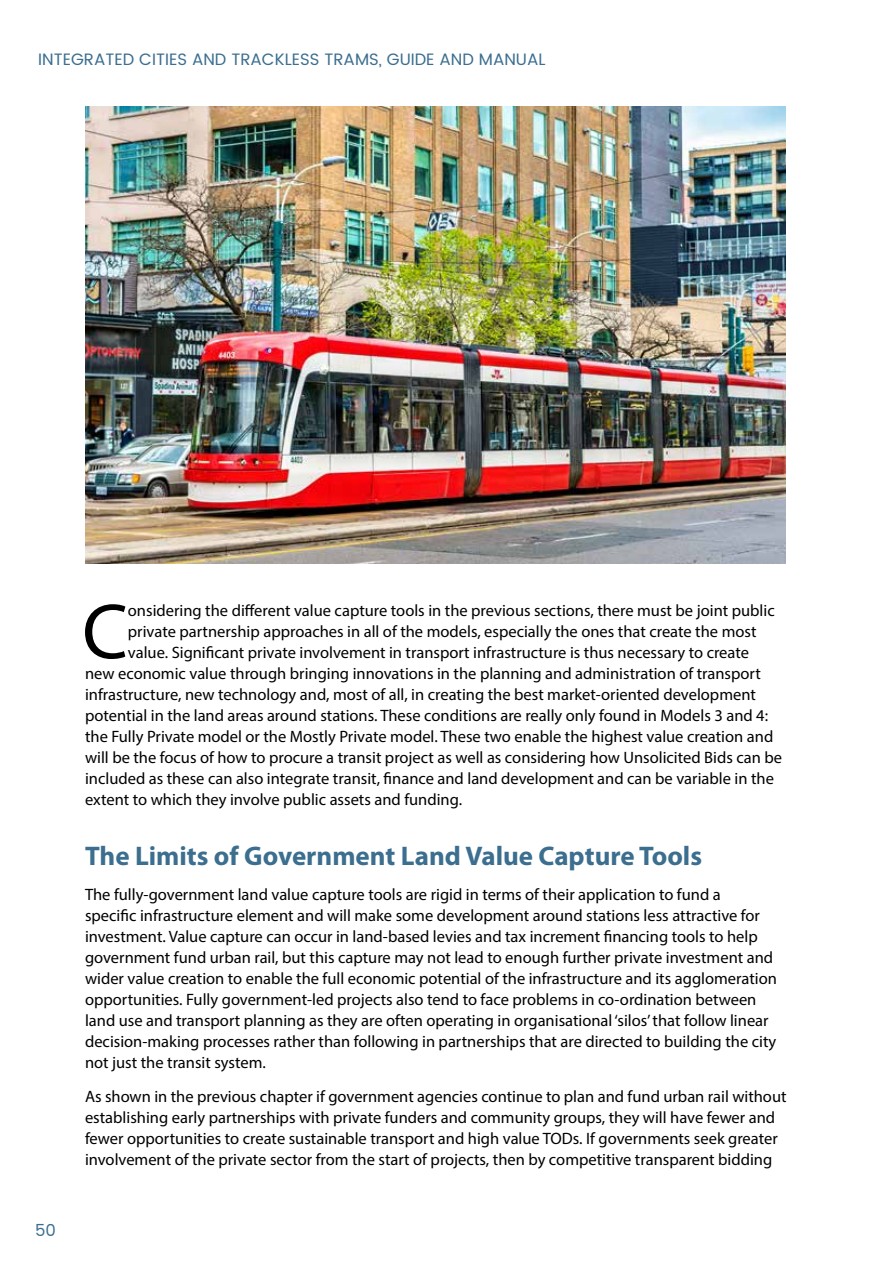
<style>
.page{position:relative;width:893px;height:1263px;background:#fff}
.page>*{position:absolute;margin:0;border:0;box-sizing:border-box;transform-origin:0 0}
.t1{font:78.75px "Myriad Pro";color:#000}
.t2{font:700 27px "Myriad Pro";color:#3b6e8f}
.t3{font:16.5px/21px "Myriad Pro";color:#000}
.t4{font:16.5px "Poppins";color:#3b6e8f}
</style>
<div class="page">
<img style="left:85px;top:106px;width:701px;height:457px">
<p class="t4" style="left:38px;top:47px;width:509px">INTEGRATED CITIES AND TRACKLESS TRAMS, GUIDE AND MANUAL</p>
<p class="t4" style="left:35px;top:1218px;width:22px">50</p>
<h1 class="t1" style="left:82px;top:583px;width:47px">C</h1>
<p class="t3" style="left:128px;top:600px;width:648px">onsidering the different value capture tools in the previous sections, there must be joint public</p>
<p class="t3" style="left:128px;top:621px;width:630px">private partnership approaches in all of the models, especially the ones that create the most</p>
<p class="t3" style="left:128px;top:642px;width:623px">value. Significant private involvement in transport infrastructure is thus necessary to create</p>
<p class="t3" style="left:85px;top:663px;width:677px">new economic value through bringing innovations in the planning and administration of transport</p>
<p class="t3" style="left:85px;top:684px;width:672px">infrastructure, new technology and, most of all, in creating the best market-oriented development</p>
<p class="t3" style="left:85px;top:705px;width:685px">potential in the land areas around stations. These conditions are really only found in Models 3 and 4:</p>
<p class="t3" style="left:85px;top:726px;width:690px">the Fully Private model or the Mostly Private model. These two enable the highest value creation and</p>
<p class="t3" style="left:85px;top:747px;width:698px">will be the focus of how to procure a transit project as well as considering how Unsolicited Bids can be</p>
<p class="t3" style="left:85px;top:768px;width:690px">included as these can also integrate transit, finance and land development and can be variable in the</p>
<p class="t3" style="left:85px;top:789px;width:379px">extent to which they involve public assets and funding.</p>
<h2 class="t2" style="left:85px;top:838px;width:619px">The Limits of Government Land Value Capture Tools</h2>
<p class="t3" style="left:85px;top:883px;width:693px">The fully-government land value capture tools are rigid in terms of their application to fund a<br>specific infrastructure element and will make some development around stations less attractive for investment. Value capture can occur in land-based levies and tax increment financing tools to help government fund urban rail, but this capture may not lead to enough further private investment and wider value creation to enable the full economic potential of the infrastructure and its agglomeration opportunities. Fully government-led projects also tend to face problems in co-ordination between land use and transport planning as they are often operating in organisational ‘silos’ that follow linear decision-making processes rather than following in partnerships that are directed to building the city not just the transit system.</p>
<p class="t3" style="left:85px;top:1086px;width:703px">As shown in the previous chapter if government agencies continue to plan and fund urban rail without establishing early partnerships with private funders and community groups, they will have fewer and fewer opportunities to create sustainable transport and high value TODs. If governments seek greater involvement of the private sector from the start of projects, then by competitive transparent bidding</p>
</div>
